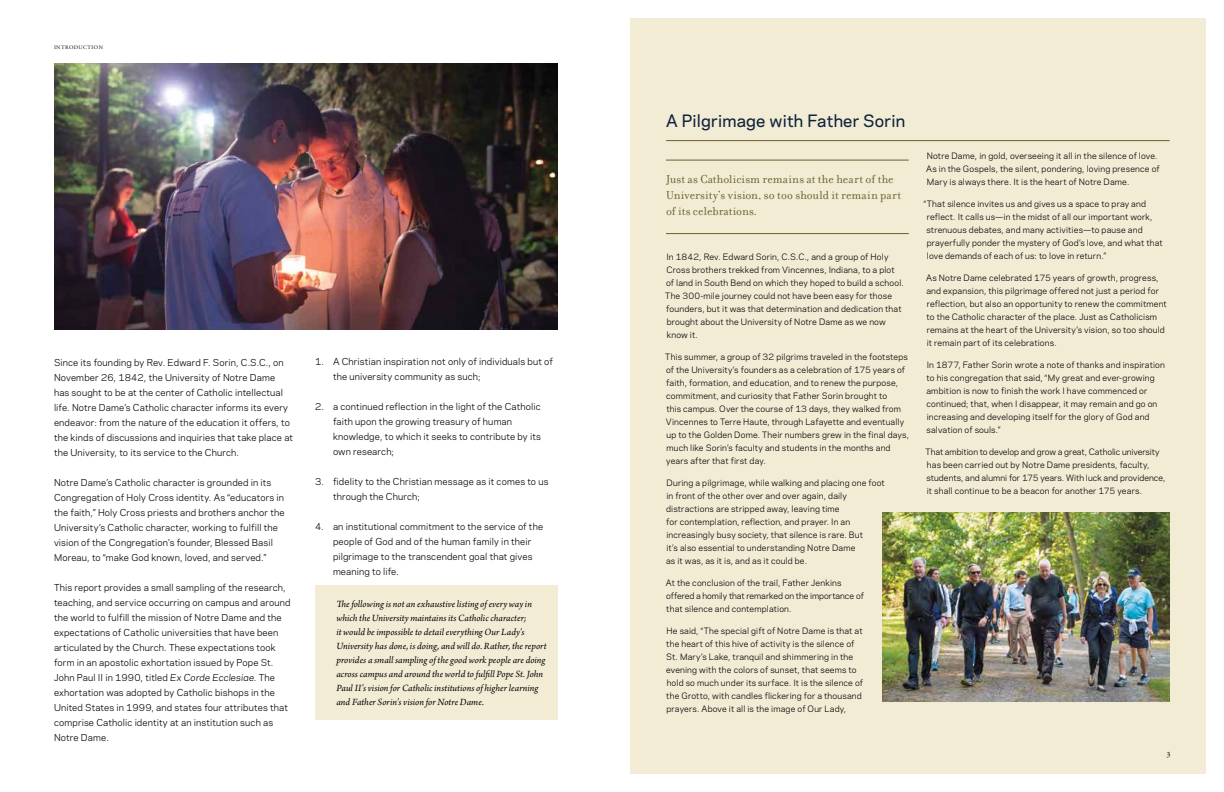
<style>
.page{position:relative;width:1224px;height:792px;background:#fff}
.page>*{position:absolute;margin:0;border:0;box-sizing:border-box;transform-origin:0 0}
.t1{font:500 16px "Galaxie Polaris";letter-spacing:.015em;color:#0f223d}
.t2{font:12.5px/16.2px "Filosofia";letter-spacing:.01em;color:#6c5f2f}
.t3{font:italic 10px/14px "Arno Pro";color:#000}
.t4{font:9px/15px "Galaxie Polaris";letter-spacing:.015em;color:#000}
.t5{font:8.2px/13px "Galaxie Polaris";letter-spacing:.02em;color:#000}
.t6{font:8px "Adobe Garamond Pro";color:#000}
.t7{font:5.3px "Adobe Garamond Pro";letter-spacing:.085em;color:#000;scale:1.04 1}
.s1{font-style:italic}
</style>
<div class="page">
<div style="left:630px;top:18px;width:576px;height:756px;background:#f2ecd5"></div>
<div style="left:315px;top:585px;width:243px;height:135px;background:#f2ecd5"></div>
<img style="left:54px;top:63px;width:504px;height:267px">
<hr style="left:666px;top:140px;width:504px;height:1px;background:#6c5f2f">
<hr style="left:666px;top:160px;width:243px;height:1px;background:#6c5f2f">
<hr style="left:666px;top:233px;width:243px;height:1px;background:#6c5f2f">
<img style="left:882px;top:513px;width:288px;height:188px">
<p class="t7" style="left:54px;top:44px;width:49px">INTRODUCTION</p>
<p class="t4" style="left:54px;top:355px;width:241px">Since its founding by Rev. Edward F. Sorin, C.S.C., on November 26, 1842, the University of Notre Dame<br>has sought to be at the center of Catholic intellectual life. Notre Dame’s Catholic character informs its every endeavor: from the nature of the education it offers, to the kinds of discussions and inquiries that take place at the University, to its service to the Church.</p>
<p class="t4" style="left:54px;top:475px;width:232px">Notre Dame’s Catholic character is grounded in its Congregation of Holy Cross identity. As “educators in the faith,” Holy Cross priests and brothers anchor the University’s Catholic character, working to fulfill the vision of the Congregation’s founder, Blessed Basil Moreau, to “make God known, loved, and served.”</p>
<p class="t4" style="left:54px;top:580px;width:238px">This report provides a small sampling of the research, teaching, and service occurring on campus and around the world to fulfill the mission of Notre Dame and the expectations of Catholic universities that have been articulated by the Church. These expectations took form in an apostolic exhortation issued by Pope St.<br>John Paul II in 1990, titled <span class="s1">Ex Corde Ecclesiae</span>. The exhortation was adopted by Catholic bishops in the United States in 1999, and states four attributes that comprise Catholic identity at an institution such as Notre Dame.</p>
<p class="t4" style="left:333px;top:354px;width:221px;text-indent:-18px">1. A Christian inspiration not only of individuals but of the university community as such;</p>
<p class="t4" style="left:333px;top:399px;width:209px;text-indent:-18px">2. a continued reflection in the light of the Catholic faith upon the growing treasury of human knowledge, to which it seeks to contribute by its own research;</p>
<p class="t4" style="left:333px;top:474px;width:217px;text-indent:-18px">3. fidelity to the Christian message as it comes to us through the Church;</p>
<p class="t4" style="left:333px;top:519px;width:212px;text-indent:-18px">4. an institutional commitment to the service of the people of God and of the human family in their pilgrimage to the transcendent goal that gives meaning to life.</p>
<p class="t3" style="left:336px;top:598px;width:212px">The following is not an exhaustive listing of every way in which the University maintains its Catholic character;<br>it would be impossible to detail everything Our Lady’s University has done, is doing, and will do. Rather, the report provides a small sampling of the good work people are doing across campus and around the world to fulfill Pope St. John Paul II’s vision for Catholic institutions of higher learning and Father Sorin’s vision for Notre Dame.</p>
<h1 class="t1" style="left:666px;top:109px;width:241px">A Pilgrimage with Father Sorin</h1>
<h2 class="t2" style="left:666px;top:171px;width:237px">Just as Catholicism remains at the heart of the<br>University’s vision, so too should it remain part of its celebrations.</h2>
<p class="t5" style="left:665px;top:250px;width:240px">In 1842, Rev. Edward Sorin, C.S.C., and a group of Holy Cross brothers trekked from Vincennes, Indiana, to a plot<br>of land in South Bend on which they hoped to build a school.<br>The 300-mile journey could not have been easy for those founders, but it was that determination and dedication that brought about the University of Notre Dame as we now know it.</p>
<p class="t5" style="left:665px;top:350px;width:245px">This summer, a group of 32 pilgrims traveled in the footsteps of the University’s founders as a celebration of 175 years of faith, formation, and education, and to renew the purpose, commitment, and curiosity that Father Sorin brought to<br>this campus. Over the course of 13 days, they walked from Vincennes to Terre Haute, through Lafayette and eventually up to the Golden Dome. Their numbers grew in the final days, much like Sorin’s faculty and students in the months and years after that first day.</p>
<p class="t5" style="left:666px;top:476px;width:220px">During a pilgrimage, while walking and placing one foot in front of the other over and over again, daily distractions are stripped away, leaving time<br>for contemplation, reflection, and prayer. In an increasingly busy society, that silence is rare. But<br>it’s also essential to understanding Notre Dame<br>as it was, as it is, and as it could be.</p>
<p class="t5" style="left:666px;top:576px;width:200px">At the conclusion of the trail, Father Jenkins offered a homily that remarked on the importance of that silence and contemplation.</p>
<p class="t5" style="left:666px;top:624px;width:198px">He said, “The special gift of Notre Dame is that at the heart of this hive of activity is the silence of St. Mary’s Lake, tranquil and shimmering in the evening with the colors of sunset, that seems to hold so much under its surface. It is the silence of the Grotto, with candles flickering for a thousand prayers. Above it all is the image of Our Lady,</p>
<p class="t5" style="left:926px;top:149px;width:235px">Notre Dame, in gold, overseeing it all in the silence of love.<br>As in the Gospels, the silent, pondering, loving presence of<br>Mary is always there. It is the heart of Notre Dame.</p>
<p class="t5" style="left:926px;top:197px;width:238px;text-indent:-3px">“That silence invites us and gives us a space to pray and reflect. It calls us—in the midst of all our important work, strenuous debates, and many activities—to pause and prayerfully ponder the mystery of God’s love, and what that love demands of each of us: to love in return.”</p>
<p class="t5" style="left:926px;top:271px;width:242px">As Notre Dame celebrated 175 years of growth, progress, and expansion, this pilgrimage offered not just a period for reflection, but also an opportunity to renew the commitment to the Catholic character of the place. Just as Catholicism remains at the heart of the University’s vision, so too should it remain part of its celebrations.</p>
<p class="t5" style="left:926px;top:358px;width:240px">In 1877, Father Sorin wrote a note of thanks and inspiration to his congregation that said, “My great and ever-growing ambition is now to finish the work I have commenced or continued; that, when I disappear, it may remain and go on increasing and developing itself for the glory of God and salvation of souls.”</p>
<p class="t5" style="left:926px;top:445px;width:241px">That ambition to develop and grow a great, Catholic university has been carried out by Notre Dame presidents, faculty, students, and alumni for 175 years. With luck and providence, it shall continue to be a beacon for another 175 years.</p>
<p class="t6" style="left:1166px;top:749px;width:5px">3</p>
</div>
